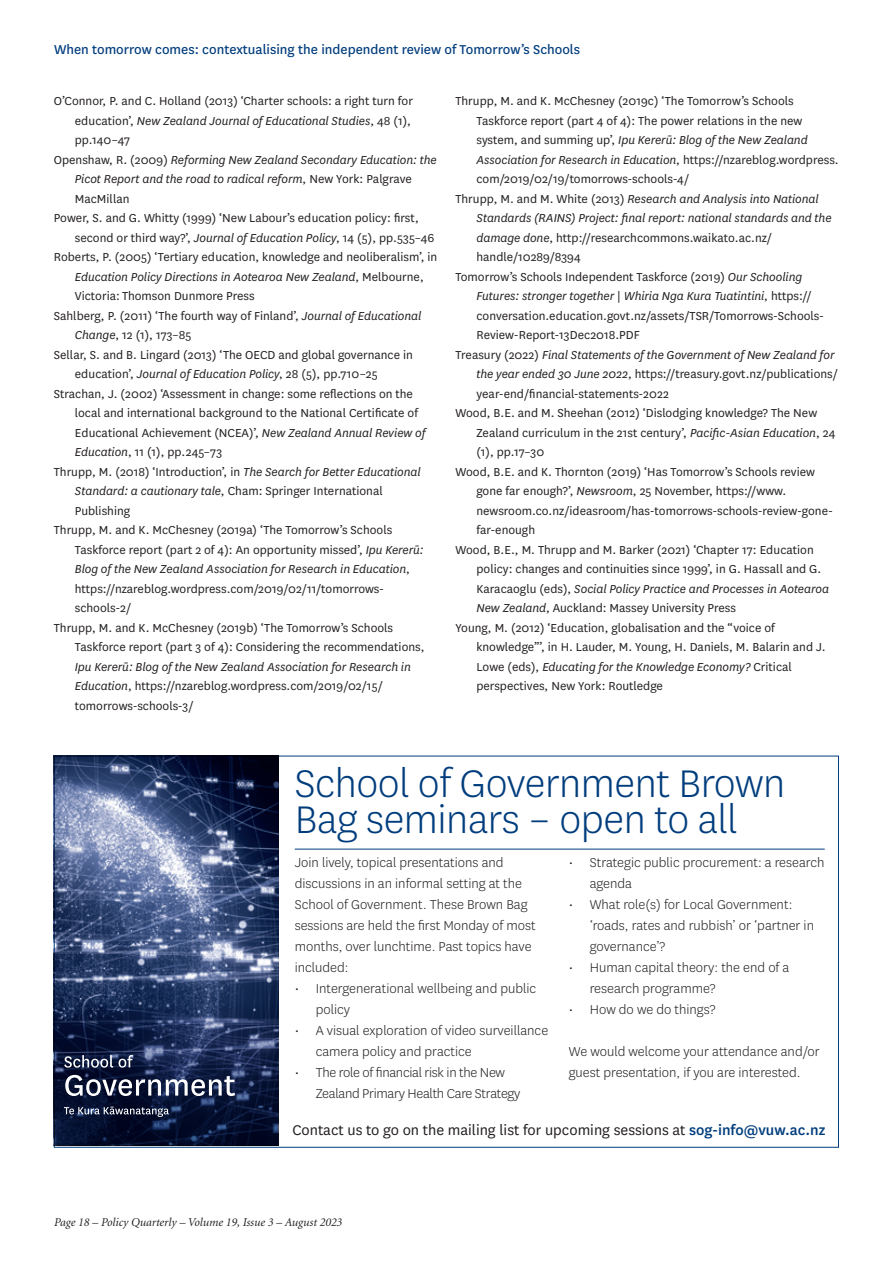
<style>
.page{position:relative;width:893px;height:1263px;background:#fff}
.page>*{position:absolute;margin:0;border:0;box-sizing:border-box;transform-origin:0 0}
.t1{font:300 45px/36px "National";letter-spacing:-.01em;color:#013d7d}
.t2{font:16.5px "National";color:#231f20}
.t3{font:300 15px/21px "National";color:#231f20}
.t4{font:15px "National";color:#013d7d}
.t5{font:300 15px/21px "National";letter-spacing:-.02em;color:#231f20}
.t6{font:13.5px/19.5px "National";color:#231f20}
.t7{font:italic 13.5px "National";letter-spacing:-.005em;color:#231f20}
.t8{font:italic 12px "Minion";color:#231f20}
.s1{font-style:normal}
.s2{font-style:italic}
.s3{font-weight:500;color:#013d7d}
</style>
<div class="page">
<div style="left:44px;top:746px;width:805px;height:411px;background:#fff;opacity:.75"></div>
<p class="t4" style="left:54px;top:39px;width:528px">When tomorrow comes: contextualising the independent review of Tomorrow’s Schools</p>
<p class="t6" style="left:54px;top:91px;width:361px">O’Connor, P. and C. Holland (2013) ‘Charter schools: a right turn for</p>
<p class="t7" style="left:75px;top:112px;width:338px"><span class="s1">education’,</span> New Zealand Journal of Educational Studies<span class="s1">, 48 (1),</span></p>
<p class="t6" style="left:75px;top:130px;width:57px">pp.140–47</p>
<p class="t7" style="left:54px;top:151px;width:384px"><span class="s1">Openshaw, R. (2009)</span> Reforming New Zealand Secondary Education: the</p>
<p class="t7" style="left:75px;top:171px;width:338px">Picot Report and the road to radical reform<span class="s1">, New York: Palgrave</span></p>
<p class="t6" style="left:75px;top:188px;width:56px">MacMillan</p>
<p class="t6" style="left:54px;top:208px;width:366px">Power, S. and G. Whitty (1999) ‘New Labour’s education policy: first,</p>
<p class="t6" style="left:75px;top:227px;width:361px">second or third way?’, <span class="s2">Journal of Education Policy</span>, 14 (5), pp.535–46</p>
<p class="t6" style="left:54px;top:247px;width:385px">Roberts, P. (2005) ‘Tertiary education, knowledge and neoliberalism’, in</p>
<p class="t7" style="left:75px;top:268px;width:350px">Education Policy Directions in Aotearoa New Zealand<span class="s1">, Melbourne,</span></p>
<p class="t6" style="left:75px;top:286px;width:181px">Victoria: Thomson Dunmore Press</p>
<p class="t6" style="left:54px;top:305px;width:369px">Sahlberg, P. (2011) ‘The fourth way of Finland’, <span class="s2">Journal of Educational</span></p>
<p class="t6" style="left:75px;top:325px;width:118px"><span class="s2">Change</span>, 12 (1), 173–85</p>
<p class="t6" style="left:54px;top:344px;width:361px">Sellar, S. and B. Lingard (2013) ‘The OECD and global governance in</p>
<p class="t6" style="left:75px;top:364px;width:304px">education’, <span class="s2">Journal of Education Policy</span>, 28 (5), pp.710–25</p>
<p class="t6" style="left:54px;top:383px;width:361px">Strachan, J. (2002) ‘Assessment in change: some reflections on the</p>
<p class="t6" style="left:75px;top:403px;width:345px">local and international background to the National Certificate of</p>
<p class="t6" style="left:75px;top:422px;width:352px">Educational Achievement (NCEA)’, <span class="s2">New Zealand Annual Review of</span></p>
<p class="t6" style="left:75px;top:442px;width:149px"><span class="s2">Education</span>, 11 (1), pp.245–73</p>
<p class="t6" style="left:54px;top:461px;width:368px">Thrupp, M. (2018) ‘Introduction’, in <span class="s2">The Search for Better Educational</span></p>
<p class="t6" style="left:75px;top:481px;width:309px"><span class="s2">Standard: a cautionary tale</span>, Cham: Springer International</p>
<p class="t6" style="left:75px;top:500px;width:57px">Publishing</p>
<p class="t6" style="left:54px;top:520px;width:340px">Thrupp, M. and K. McChesney (2019a) ‘The Tomorrow’s Schools</p>
<p class="t6" style="left:75px;top:539px;width:350px">Taskforce report (part 2 of 4): An opportunity missed’, <span class="s2">Ipu Kererū:</span></p>
<p class="t7" style="left:75px;top:561px;width:337px">Blog of the New Zealand Association for Research in Education<span class="s1">,</span></p>
<p class="t6" style="left:75px;top:578px;width:311px">https://nzareblog.wordpress.com/2019/02/11/tomorrows-</p>
<p class="t6" style="left:75px;top:598px;width:58px">schools-2/</p>
<p class="t6" style="left:54px;top:617px;width:341px">Thrupp, M. and K. McChesney (2019b) ‘The Tomorrow’s Schools</p>
<p class="t6" style="left:75px;top:637px;width:351px">Taskforce report (part 3 of 4): Considering the recommendations,</p>
<p class="t6" style="left:75px;top:656px;width:338px"><span class="s2">Ipu Kererū: Blog of the New Zealand Association for Research in<br>Education</span>, https://nzareblog.wordpress.com/2019/02/15/ tomorrows-schools-3/</p>
<p class="t6" style="left:455px;top:91px;width:340px">Thrupp, M. and K. McChesney (2019c) ‘The Tomorrow’s Schools</p>
<p class="t6" style="left:476px;top:110px;width:327px">Taskforce report (part 4 of 4): The power relations in the new</p>
<p class="t7" style="left:476px;top:132px;width:333px"><span class="s1">system, and summing up’,</span> Ipu Kererū: Blog of the New Zealand</p>
<p class="t7" style="left:476px;top:151px;width:364px">Association for Research in Education<span class="s1">, https://nzareblog.wordpress.</span></p>
<p class="t6" style="left:476px;top:169px;width:214px">com/2019/02/19/tomorrows-schools-4/</p>
<p class="t7" style="left:455px;top:190px;width:365px"><span class="s1">Thrupp, M. and M. White (2013)</span> Research and Analysis into National</p>
<p class="t7" style="left:476px;top:210px;width:357px">Standards (RAINS) Project: final report: national standards and the</p>
<p class="t6" style="left:476px;top:227px;width:297px"><span class="s2">damage done</span>, http://researchcommons.waikato.ac.nz/</p>
<p class="t6" style="left:476px;top:247px;width:106px">handle/10289/8394</p>
<p class="t6" style="left:455px;top:266px;width:348px">Tomorrow’s Schools Independent Taskforce (2019) <span class="s2">Our Schooling</span></p>
<p class="t7" style="left:476px;top:288px;width:337px">Futures: stronger together <span class="s1">|</span> Whiria Nga Kura Tuatintini<span class="s1">, https://</span></p>
<p class="t6" style="left:476px;top:305px;width:349px">conversation.education.govt.nz/assets/TSR/Tomorrows-Schools-</p>
<p class="t6" style="left:476px;top:325px;width:165px">Review-Report-13Dec2018.PDF</p>
<p class="t7" style="left:455px;top:346px;width:381px"><span class="s1">Treasury (2022)</span> Final Statements of the Government of New Zealand for</p>
<p class="t6" style="left:476px;top:364px;width:363px"><span class="s2">the year ended 30 June 2022</span>, https://treasury.govt.nz/publications/</p>
<p class="t6" style="left:476px;top:383px;width:194px">year-end/financial-statements-2022</p>
<p class="t6" style="left:455px;top:403px;width:363px">Wood, B.E. and M. Sheehan (2012) ‘Dislodging knowledge? The New</p>
<p class="t6" style="left:476px;top:422px;width:360px">Zealand curriculum in the 21st century’, <span class="s2">Pacific-Asian Education</span>, 24</p>
<p class="t6" style="left:476px;top:442px;width:69px">(1), pp.17–30</p>
<p class="t6" style="left:455px;top:461px;width:361px">Wood, B.E. and K. Thornton (2019) ‘Has Tomorrow’s Schools review</p>
<p class="t6" style="left:476px;top:481px;width:311px">gone far enough?’, <span class="s2">Newsroom</span>, 25 November, https://www.</p>
<p class="t6" style="left:476px;top:500px;width:358px">newsroom.co.nz/ideasroom/has-tomorrows-schools-review-gone-</p>
<p class="t6" style="left:476px;top:519px;width:60px">far-enough</p>
<p class="t6" style="left:455px;top:539px;width:360px">Wood, B.E., M. Thrupp and M. Barker (2021) ‘Chapter 17: Education</p>
<p class="t6" style="left:476px;top:558px;width:346px">policy: changes and continuities since 1999’, in G. Hassall and G.</p>
<p class="t7" style="left:476px;top:580px;width:354px"><span class="s1">Karacaoglu (eds),</span> Social Policy Practice and Processes in Aotearoa</p>
<p class="t6" style="left:476px;top:597px;width:261px"><span class="s2">New Zealand</span>, Auckland: Massey University Press</p>
<p class="t6" style="left:455px;top:617px;width:321px">Young, M. (2012) ‘Education, globalisation and the “voice of</p>
<p class="t6" style="left:476px;top:636px;width:351px">knowledge”’, in H. Lauder, M. Young, H. Daniels, M. Balarin and J.</p>
<p class="t7" style="left:476px;top:658px;width:317px"><span class="s1">Lowe (eds),</span> Educating for the Knowledge Economy? <span class="s1">Critical</span></p>
<p class="t6" style="left:476px;top:675px;width:188px">perspectives, New York: Routledge</p>
<h1 class="t1" style="left:295px;top:764px;width:492px">School of Government Brown<br>Bag seminars – open to all</h1>
<p class="t3" style="left:295px;top:852px;width:243px">Join lively, topical presentations and discussions in an informal setting at the School of Government. These Brown Bag sessions are held the first Monday of most months, over lunchtime. Past topics have included:</p>
<p class="t3" style="left:316px;top:978px;width:222px;text-indent:-21px">• Intergenerational wellbeing and public policy</p>
<p class="t3" style="left:316px;top:1020px;width:234px;text-indent:-21px">• A visual exploration of video surveillance camera policy and practice</p>
<p class="t5" style="left:316px;top:1062px;width:206px;text-indent:-21px">• The role of financial risk in the New<br>Zealand Primary Health Care Strategy</p>
<p class="t3" style="left:590px;top:852px;width:236px;text-indent:-21px">• Strategic public procurement: a research agenda</p>
<p class="t3" style="left:590px;top:894px;width:226px;text-indent:-21px">• What role(s) for Local Government: ‘roads, rates and rubbish’ or ‘partner in governance’?</p>
<p class="t3" style="left:590px;top:957px;width:201px;text-indent:-21px">• Human capital theory: the end of a research programme?</p>
<p class="t3" style="left:569px;top:999px;width:148px">• How do we do things?</p>
<p class="t3" style="left:569px;top:1041px;width:253px">We would welcome your attendance and/or guest presentation, if you are interested.</p>
<p class="t2" style="left:292px;top:1119px;width:535px">Contact us to go on the mailing list for upcoming sessions at <span class="s3">sog-info@vuw.ac.nz</span></p>
<p class="t8" style="left:54px;top:1217px;width:290px">Page 18 – Policy Quarterly – Volume 19, Issue 3 – August 2023</p>
</div>
